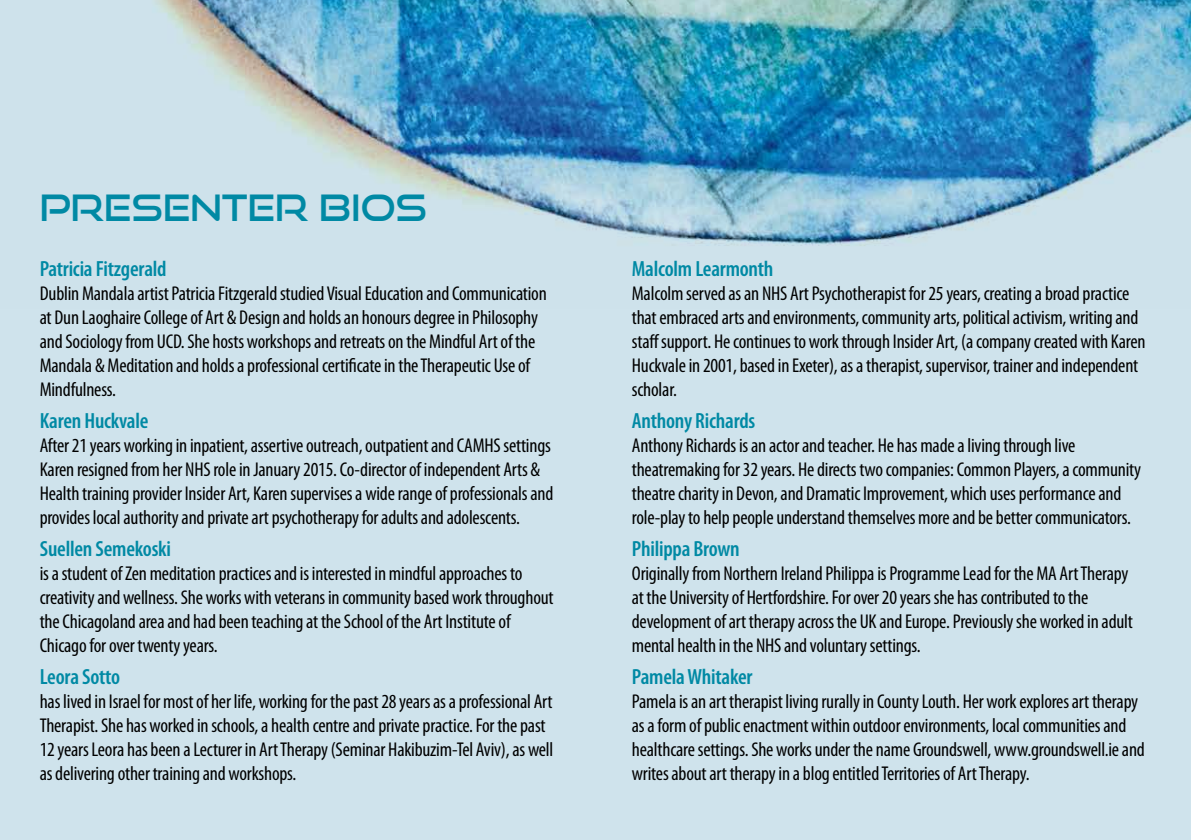
<style>
.page{position:relative;width:1191px;height:840px;background:#fff}
.page>*{position:absolute;margin:0;border:0;box-sizing:border-box;transform-origin:0 0}
.t1{font:36px "Good Times Rg";color:#0089a4}
.t2{font:600 condensed 22px "Myriad Pro";letter-spacing:-.01em;color:#0089a4}
.t3{font:condensed 20px/24px "Myriad Pro";letter-spacing:-.01em;color:#000}
</style>
<div class="page">
<div style="left:0;top:0;width:1190px;height:839px;background:#cfe3ec"></div>
<img style="left:155px;top:0;width:1035px;height:246px">
<hr style="left:0;top:839px;width:1190px;height:1px;background:#cfe3ec">
<h1 class="t1" style="left:40px;top:185px;width:389px">PRESENTER BIOS</h1>
<p class="t2" style="left:40px;top:256px;width:128px">Patricia Fitzgerald</p>
<p class="t3" style="left:40px;top:281px;width:508px">Dublin Mandala artist Patricia Fitzgerald studied Visual Education and Communication at Dun Laoghaire College of Art &amp; Design and holds an honours degree in Philosophy and Sociology from UCD. She hosts workshops and retreats on the Mindful Art of the Mandala &amp; Meditation and holds a professional certificate in the Therapeutic Use of Mindfulness.</p>
<p class="t2" style="left:40px;top:408px;width:110px">Karen Huckvale</p>
<p class="t3" style="left:40px;top:433px;width:515px">After 21 years working in inpatient, assertive outreach, outpatient and CAMHS settings Karen resigned from her NHS role in January 2015. Co-director of independent Arts &amp; Health training provider Insider Art, Karen supervises a wide range of professionals and provides local authority and private art psychotherapy for adults and adolescents.</p>
<p class="t2" style="left:40px;top:536px;width:133px">Suellen Semekoski</p>
<p class="t3" style="left:40px;top:561px;width:515px">is a student of Zen meditation practices and is interested in mindful approaches to creativity and wellness. She works with veterans in community based work throughout the Chicagoland area and had been teaching at the School of the Art Institute of Chicago for over twenty years.</p>
<p class="t2" style="left:40px;top:664px;width:82px">Leora Sotto</p>
<p class="t3" style="left:40px;top:689px;width:515px">has lived in Israel for most of her life, working for the past 28 years as a professional Art Therapist. She has worked in schools, a health centre and private practice. For the past 12 years Leora has been a Lecturer in Art Therapy (Seminar Hakibuzim-Tel Aviv), as well as delivering other training and workshops.</p>
<p class="t2" style="left:631px;top:256px;width:143px">Malcolm Learmonth</p>
<p class="t3" style="left:631px;top:281px;width:515px">Malcolm served as an NHS Art Psychotherapist for 25 years, creating a broad practice that embraced arts and environments, community arts, political activism, writing and staff support. He continues to work through Insider Art, (a company created with Karen Huckvale in 2001, based in Exeter), as a therapist, supervisor, trainer and independent scholar.</p>
<p class="t2" style="left:631px;top:408px;width:125px">Anthony Richards</p>
<p class="t3" style="left:631px;top:433px;width:511px">Anthony Richards is an actor and teacher. He has made a living through live theatremaking for 32 years. He directs two companies: Common Players, a community theatre charity in Devon, and Dramatic Improvement, which uses performance and role-play to help people understand themselves more and be better communicators.</p>
<p class="t2" style="left:631px;top:536px;width:109px">Philippa Brown</p>
<p class="t3" style="left:631px;top:561px;width:502px">Originally from Northern Ireland Philippa is Programme Lead for the MA Art Therapy at the University of Hertfordshire. For over 20 years she has contributed to the development of art therapy across the UK and Europe. Previously she worked in adult mental health in the NHS and voluntary settings.</p>
<p class="t2" style="left:631px;top:664px;width:122px">Pamela Whitaker</p>
<p class="t3" style="left:631px;top:689px;width:514px">Pamela is an art therapist living rurally in County Louth. Her work explores art therapy as a form of public enactment within outdoor environments, local communities and healthcare settings. She works under the name Groundswell, www.groundswell.ie and writes about art therapy in a blog entitled Territories of Art Therapy.</p>
</div>
